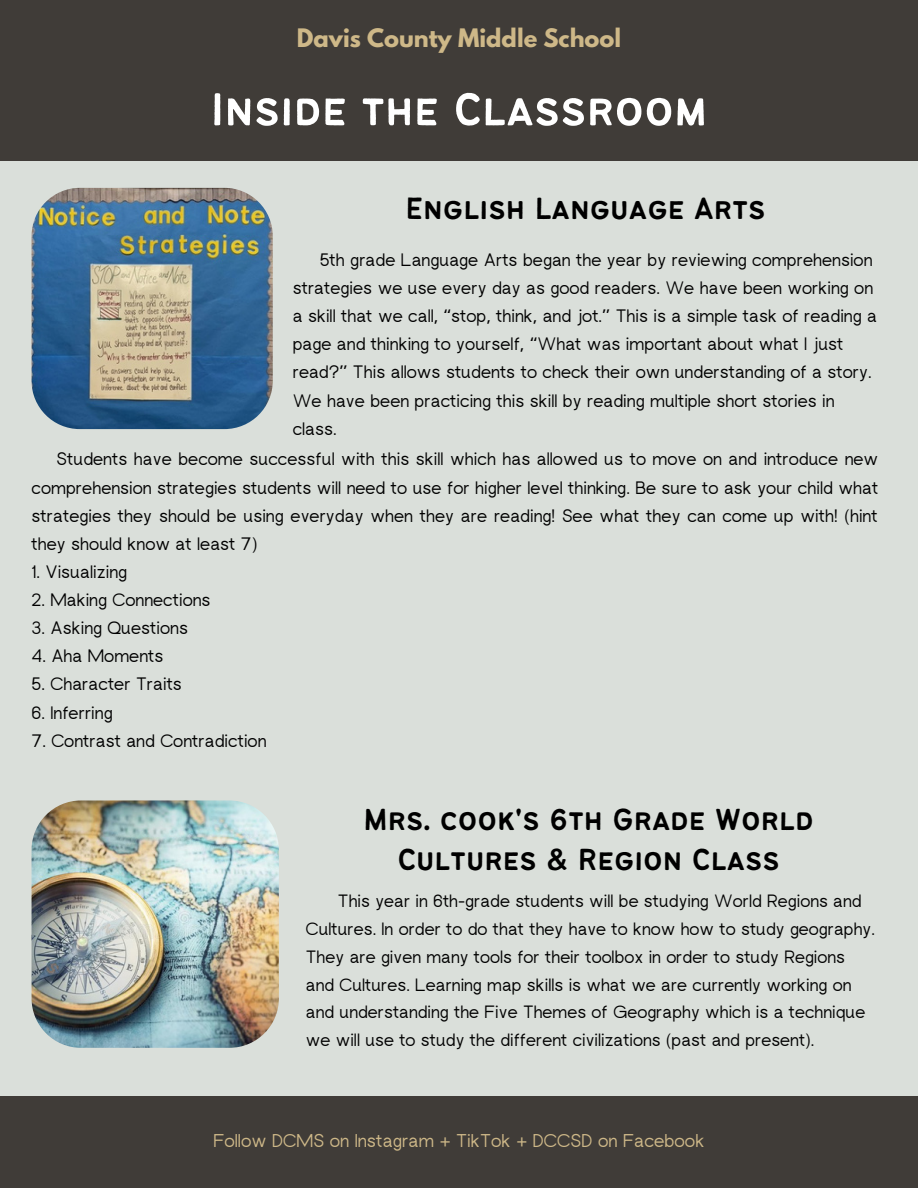
<style>
.page{position:relative;width:918px;height:1188px;background:#dadfda}
.page>*{position:absolute;margin:0;border:0;box-sizing:border-box;transform-origin:0 0}
.t1{font:50.85px "Bantayog";color:#fff}
.t2{font:33.9px "Bantayog";color:#000}
.t3{font:33.45px/40px "Bantayog";color:#000;text-align:center}
.t4{font:700 22.5px "League Spartan";color:#ceb888}
.t5{font:18.45px "rugratssans";color:#ceb888}
.t6{font:18px/28.2px "rugratssans";color:#000}
.t7{font:17.85px/27.9px "rugratssans";color:#000}
</style>
<div class="page">
<div style="left:0;top:0;width:918px;height:160px;background:#403c38"></div>
<img style="left:32px;top:188px;width:241px;height:241px;border-radius:48px">
<div style="left:0;top:1096px;width:918px;height:92px;background:#403c38"></div>
<img style="left:32px;top:800px;width:247px;height:248px;border-radius:49px">
<p class="t4" style="left:297px;top:27px;width:326px">Davis County Middle School</p>
<h1 class="t1" style="left:211px;top:89px;width:498px">Inside the Classroom</h1>
<h2 class="t2" style="left:406px;top:195px;width:362px">English Language Arts</h2>
<p class="t6" style="left:293px;top:247px;width:586px;text-indent:27px">5th grade Language Arts began the year by reviewing comprehension strategies we use every day as good readers. We have been working on a skill that we call, “stop, think, and jot.” This is a simple task of reading a page and thinking to yourself, “What was important about what I just read?” This allows students to check their own understanding of a story.<br>We have been practicing this skill by reading multiple short stories in class.</p>
<p class="t6" style="left:32px;top:447px;width:848px;text-align:justify;text-indent:25px">Students have become successful with this skill which has allowed us to move on and introduce new comprehension strategies students will need to use for higher level thinking. Be sure to ask your child what strategies they should be using everyday when they are reading! See what they can come up with! (hint they should know at least 7)</p>
<p class="t6" style="left:32px;top:559px;width:97px">1. Visualizing</p>
<p class="t6" style="left:32px;top:587px;width:181px">2. Making Connections</p>
<p class="t6" style="left:32px;top:616px;width:158px">3. Asking Questions</p>
<p class="t6" style="left:32px;top:644px;width:133px">4. Aha Moments</p>
<p class="t6" style="left:32px;top:672px;width:152px">5. Character Traits</p>
<p class="t6" style="left:32px;top:700px;width:83px">6. Inferring</p>
<p class="t6" style="left:32px;top:728px;width:236px">7. Contrast and Contradiction</p>
<h3 class="t3" style="left:363px;top:801px;width:452px">Mrs. cook's 6th Grade World<br>Cultures &amp; Region Class</h3>
<p class="t7" style="left:306px;top:889px;width:571px;text-indent:32px">This year in 6th-grade students will be studying World Regions and Cultures. In order to do that they have to know how to study geography.<br>They are given many tools for their toolbox in order to study Regions and Cultures. Learning map skills is what we are currently working on and understanding the Five Themes of Geography which is a technique we will use to study the different civilizations (past and present).</p>
<p class="t5" style="left:213px;top:1134px;width:493px">Follow DCMS on Instagram + TikTok + DCCSD on Facebook</p>
</div>
